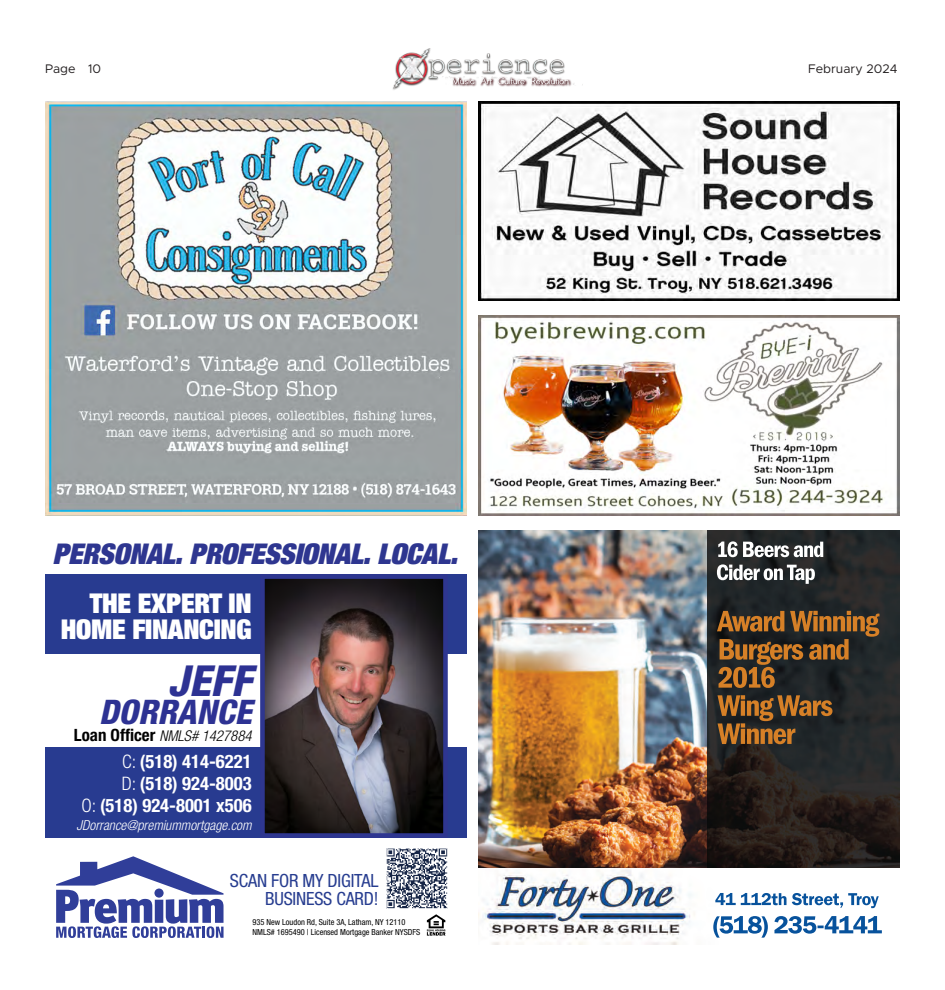
<style>
.page{position:relative;width:945px;height:990px;background:#fff}
.page>*{position:absolute;margin:0;border:0;box-sizing:border-box;transform-origin:0 0}
.t1{font:italic 800 condensed 42.75px "Helvetica Neue";color:#2d3293}
.t2{font:italic 800 condensed 33.88px "Helvetica Neue";color:#2d3293}
.t3{font:italic 900 expanded 28.62px "Helvetica Neue";letter-spacing:-.01em;color:#2e3690}
.t4{font:900 expanded 27.38px/26px "Helvetica Neue";letter-spacing:-.01em;color:#fff;text-align:right}
.t5{font:700 condensed 18.62px/22px "Helvetica Neue";color:#fff;text-align:right}
.t6{font:condensed 18.25px/18.2px "Helvetica Neue";letter-spacing:-.01em;color:#273d90;text-align:right}
.t7{font:italic 300 condensed 14.88px "Helvetica Neue";color:#000}
.t8{font:italic 300 condensed 13.75px "Helvetica Neue";color:#fff}
.t9{font:12.5px "Metropolis";color:#231f20}
.t10{font:condensed 8.38px/10px "Helvetica Neue";color:#000}
.s1{font-weight:700;font-style:normal;font-size:17px}
.s2{font-weight:300}
</style>
<div class="page">
<img style="left:392px;top:49px;width:191px;height:41px">
<img style="left:45px;top:101px;width:422px;height:415px">
<img style="left:478px;top:101px;width:422px;height:200px">
<img style="left:478px;top:316px;width:422px;height:200px">
<img style="left:478px;top:531px;width:230px;height:338px">
<img style="left:708px;top:531px;width:192px;height:337px">
<img style="left:478px;top:869px;width:404px;height:76px">
<div style="left:45px;top:574px;width:422px;height:80px;background:#283b90"></div>
<div style="left:45px;top:747px;width:422px;height:91px;background:#283b90"></div>
<img style="left:266px;top:580px;width:176px;height:252px">
<div style="left:260px;top:574px;width:188px;height:264px;border:5px solid #2e3690"></div>
<img style="left:388px;top:850px;width:58px;height:57px">
<div style="left:386px;top:848px;width:62px;height:61px;border:1px solid #fff"></div>
<svg style="left:56px;top:856px;width:168px;height:82px"></svg>
<svg style="left:427px;top:914px;width:18px;height:22px"></svg>
<h3 class="t9" style="left:45px;top:61px;width:58px">Page 10</h3>
<h3 class="t9" style="left:808px;top:61px;width:91px">February 2024</h3>
<p class="t3" style="left:52px;top:536px;width:407px">PERSONAL. PROFESSIONAL. LOCAL.</p>
<p class="t4" style="left:61px;top:589px;width:192px">THE EXPERT IN<br>HOME FINANCING</p>
<p class="t1" style="left:168px;top:654px;width:85px">JEFF</p>
<p class="t2" style="left:99px;top:691px;width:154px">DORRANCE</p>
<p class="t7" style="left:74px;top:727px;width:179px"><span class="s1">Loan Officer</span> NMLS# 1427884</p>
<p class="t5" style="left:82px;top:750px;width:172px"><span class="s2">C:</span> (518) 414-6221<br><span class="s2">D:</span> (518) 924-8003<br><span class="s2">O:</span> (518) 924-8001 x506</p>
<p class="t8" style="left:76px;top:817px;width:177px">JDorrance@premiummortgage.com</p>
<p class="t6" style="left:230px;top:871px;width:150px">SCAN FOR MY DIGITAL<br>BUSINESS CARD!</p>
<p class="t10" style="left:252px;top:917px;width:169px">935 New Loudon Rd, Suite 3A, Latham, NY 12110<br>NMLS# 1695490 | Licensed Mortgage Banker NYSDFS</p>
</div>
